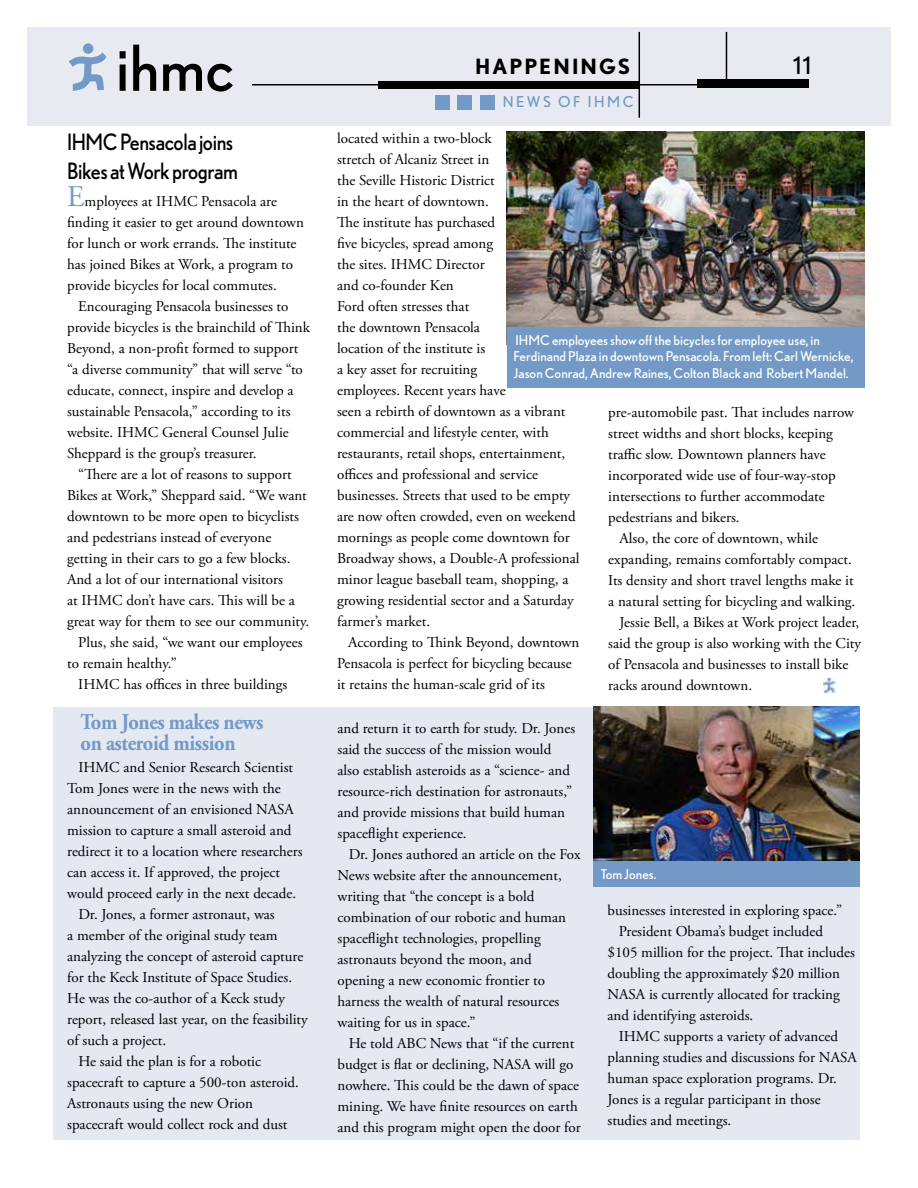
<style>
.page{position:relative;width:918px;height:1188px;background:#fff}
.page>*{position:absolute;margin:0;border:0;box-sizing:border-box;transform-origin:0 0}
.t1{font:24px "Nobel";color:#000}
.t2{font:22.5px/28.2px "Nobel";letter-spacing:-.02em;color:#000;scale:.91 1}
.t3{font:700 22.5px/21px "Adobe Garamond Pro";letter-spacing:-.02em;color:#7399c6;scale:.91 1}
.t4{font:700 21px "Nobel";letter-spacing:.1em;color:#000}
.t5{font:15px/21px "Adobe Garamond Pro";color:#000}
.t6{font:15px "Nobel";letter-spacing:.17em;color:#7399c6}
.t7{font:13.5px/16.5px "Nobel";color:#fff}
.s1{font-size:30px;color:#7399c6}
</style>
<div class="page">
<div style="left:27px;top:27px;width:864px;height:99px;background:#e7ebf1"></div>
<div style="left:698px;top:80px;width:111px;height:8px;background:#000"></div>
<div style="left:83px;top:43px;width:10px;height:11px;background:#7399c6;border-radius:50%"></div>
<svg style="left:69px;top:52px;width:37px;height:39px"></svg>
<svg style="left:120px;top:51px;width:6px;height:40px"></svg>
<svg style="left:133px;top:45px;width:23px;height:46px"></svg>
<svg style="left:163px;top:64px;width:70px;height:28px"></svg>
<div style="left:378px;top:81px;width:260px;height:8px;background:#000"></div>
<hr style="left:252px;top:84px;width:471px;height:2px;background:#000">
<hr style="left:726px;top:32px;width:1px;height:50px;background:#000">
<hr style="left:639px;top:32px;width:1px;height:86px;background:#000">
<div style="left:53px;top:707px;width:806px;height:432px;background:#e3e8f1"></div>
<div style="left:435px;top:95px;width:15px;height:15px;background:#7399c6"></div>
<div style="left:457px;top:95px;width:15px;height:15px;background:#7399c6"></div>
<div style="left:480px;top:95px;width:15px;height:15px;background:#7399c6"></div>
<img style="left:824px;top:679px;width:12px;height:14px">
<img style="left:507px;top:132px;width:357px;height:195px">
<div style="left:507px;top:327px;width:357px;height:61px;background:#7399c6"></div>
<img style="left:593px;top:707px;width:266px;height:154px">
<div style="left:593px;top:861px;width:266px;height:25px;background:#7399c6"></div>
<h2 class="t2" style="left:67px;top:128px;width:189px">IHMC Pensacola joins<br>Bikes at Work program</h2>
<p class="t5" style="left:67px;top:191px;width:238px"><span class="s1">E</span>mployees at IHMC Pensacola are finding it easier to get around downtown for lunch or work errands. The institute has joined Bikes at Work, a program to provide bicycles for local commutes.</p>
<p class="t5" style="left:67px;top:296px;width:244px;text-indent:11px">Encouraging Pensacola businesses to provide bicycles is the brainchild of Think Beyond, a non-profit formed to support “a diverse community” that will serve “to educate, connect, inspire and develop a sustainable Pensacola,” according to its website. IHMC General Counsel Julie Sheppard is the group’s treasurer.</p>
<p class="t5" style="left:78px;top:464px;width:215px">“There are a lot of reasons to support</p>
<p class="t5" style="left:67px;top:485px;width:241px">Bikes at Work,” Sheppard said. “We want</p>
<p class="t5" style="left:67px;top:506px;width:233px">downtown to be more open to bicyclists</p>
<p class="t5" style="left:67px;top:527px;width:206px">and pedestrians instead of everyone</p>
<p class="t5" style="left:67px;top:548px;width:225px">getting in their cars to go a few blocks.</p>
<p class="t5" style="left:67px;top:569px;width:217px">And a lot of our international visitors</p>
<p class="t5" style="left:67px;top:590px;width:229px">at IHMC don’t have cars. This will be a</p>
<p class="t5" style="left:67px;top:611px;width:244px">great way for them to see our community.</p>
<p class="t5" style="left:78px;top:632px;width:226px">Plus, she said, “we want our employees</p>
<p class="t5" style="left:67px;top:653px;width:111px">to remain healthy.”</p>
<p class="t5" style="left:78px;top:674px;width:210px">IHMC has offices in three buildings</p>
<h2 class="t3" style="left:81px;top:712px;width:202px">Tom Jones makes news on asteroid mission</h2>
<p class="t5" style="left:78px;top:757px;width:216px">IHMC and Senior Research Scientist</p>
<p class="t5" style="left:67px;top:778px;width:215px">Tom Jones were in the news with the</p>
<p class="t5" style="left:67px;top:799px;width:228px">announcement of an envisioned NASA</p>
<p class="t5" style="left:67px;top:820px;width:226px">mission to capture a small asteroid and</p>
<p class="t5" style="left:67px;top:841px;width:237px">redirect it to a location where researchers</p>
<p class="t5" style="left:67px;top:862px;width:214px">can access it. If approved, the project</p>
<p class="t5" style="left:67px;top:883px;width:231px">would proceed early in the next decade.</p>
<p class="t5" style="left:78px;top:904px;width:198px">Dr. Jones, a former astronaut, was</p>
<p class="t5" style="left:67px;top:925px;width:212px">a member of the original study team</p>
<p class="t5" style="left:67px;top:946px;width:238px">analyzing the concept of asteroid capture</p>
<p class="t5" style="left:67px;top:967px;width:226px">for the Keck Institute of Space Studies.</p>
<p class="t5" style="left:67px;top:988px;width:219px">He was the co-author of a Keck study</p>
<p class="t5" style="left:67px;top:1009px;width:242px">report, released last year, on the feasibility</p>
<p class="t5" style="left:67px;top:1030px;width:101px">of such a project.</p>
<p class="t5" style="left:78px;top:1051px;width:184px">He said the plan is for a robotic</p>
<p class="t5" style="left:67px;top:1072px;width:233px">spacecraft to capture a 500-ton asteroid.</p>
<p class="t5" style="left:67px;top:1093px;width:187px">Astronauts using the new Orion</p>
<p class="t5" style="left:67px;top:1114px;width:222px">spacecraft would collect rock and dust</p>
<h3 class="t4" style="left:475px;top:54px;width:157px">HAPPENINGS</h3>
<h1 class="t1" style="left:793px;top:52px;width:19px">11</h1>
<p class="t6" style="left:503px;top:93px;width:133px">NEWS OF IHMC</p>
<p class="t5" style="left:337px;top:129px;width:244px">located within a two-block<br>stretch of Alcaniz Street in<br>the Seville Historic District<br>in the heart of downtown.<br>The institute has purchased<br>five bicycles, spread among<br>the sites. IHMC Director<br>and co-founder Ken<br>Ford often stresses that<br>the downtown Pensacola<br>location of the institute is<br>a key asset for recruiting<br>employees. Recent years have<br>seen a rebirth of downtown as a vibrant commercial and lifestyle center, with restaurants, retail shops, entertainment, offices and professional and service businesses. Streets that used to be empty are now often crowded, even on weekend mornings as people come downtown for<br>Broadway shows, a Double-A professional minor league baseball team, shopping, a growing residential sector and a Saturday farmer’s market.</p>
<p class="t5" style="left:337px;top:633px;width:244px;text-indent:11px">According to Think Beyond, downtown<br>Pensacola is perfect for bicycling because it retains the human-scale grid of its</p>
<p class="t7" style="left:514px;top:331px;width:341px">IHMC employees show off the bicycles for employee use, in<br>Ferdinand Plaza in downtown Pensacola. From left: Carl Wernicke,<br>Jason Conrad, Andrew Raines, Colton Black and Robert Mandel.</p>
<p class="t5" style="left:608px;top:402px;width:247px">pre-automobile past. That includes narrow</p>
<p class="t5" style="left:608px;top:423px;width:226px">street widths and short blocks, keeping</p>
<p class="t5" style="left:608px;top:444px;width:219px">traffic slow. Downtown planners have</p>
<p class="t5" style="left:608px;top:465px;width:229px">incorporated wide use of four-way-stop</p>
<p class="t5" style="left:608px;top:486px;width:218px">intersections to further accommodate</p>
<p class="t5" style="left:608px;top:507px;width:133px">pedestrians and bikers.</p>
<p class="t5" style="left:620px;top:528px;width:200px">Also, the core of downtown, while</p>
<p class="t5" style="left:608px;top:549px;width:245px">expanding, remains comfortably compact.</p>
<p class="t5" style="left:608px;top:570px;width:247px">Its density and short travel lengths make it</p>
<p class="t5" style="left:608px;top:591px;width:249px">a natural setting for bicycling and walking.</p>
<p class="t5" style="left:620px;top:612px;width:241px">Jessie Bell, a Bikes at Work project leader,</p>
<p class="t5" style="left:608px;top:633px;width:254px">said the group is also working with the City</p>
<p class="t5" style="left:608px;top:654px;width:242px">of Pensacola and businesses to install bike</p>
<p class="t5" style="left:608px;top:675px;width:145px">racks around downtown.</p>
<p class="t5" style="left:338px;top:719px;width:239px">and return it to earth for study. Dr. Jones said the success of the mission would also establish asteroids as a “science- and resource-rich destination for astronauts,” and provide missions that build human spaceflight experience.</p>
<p class="t5" style="left:338px;top:845px;width:245px;text-indent:11px">Dr. Jones authored an article on the Fox News website after the announcement, writing that “the concept is a bold combination of our robotic and human spaceflight technologies, propelling astronauts beyond the moon, and opening a new economic frontier to harness the wealth of natural resources waiting for us in space.”</p>
<p class="t5" style="left:338px;top:1034px;width:245px;text-align:center">He told ABC News that “if the current budget is flat or declining, NASA will go nowhere. This could be the dawn of space mining. We have finite resources on earth and this program might open the door for</p>
<p class="t7" style="left:601px;top:866px;width:57px">Tom Jones.</p>
<p class="t5" style="left:608px;top:901px;width:236px">businesses interested in exploring space.”</p>
<p class="t5" style="left:619px;top:922px;width:206px">President Obama’s budget included</p>
<p class="t5" style="left:608px;top:943px;width:249px">$105 million for the project. That includes</p>
<p class="t5" style="left:608px;top:964px;width:234px">doubling the approximately $20 million</p>
<p class="t5" style="left:608px;top:985px;width:234px">NASA is currently allocated for tracking</p>
<p class="t5" style="left:608px;top:1006px;width:147px">and identifying asteroids.</p>
<p class="t5" style="left:619px;top:1027px;width:221px">IHMC supports a variety of advanced</p>
<p class="t5" style="left:608px;top:1048px;width:251px">planning studies and discussions for NASA</p>
<p class="t5" style="left:608px;top:1069px;width:231px">human space exploration programs. Dr.</p>
<p class="t5" style="left:608px;top:1090px;width:215px">Jones is a regular participant in those</p>
<p class="t5" style="left:608px;top:1111px;width:125px">studies and meetings.</p>
</div>
